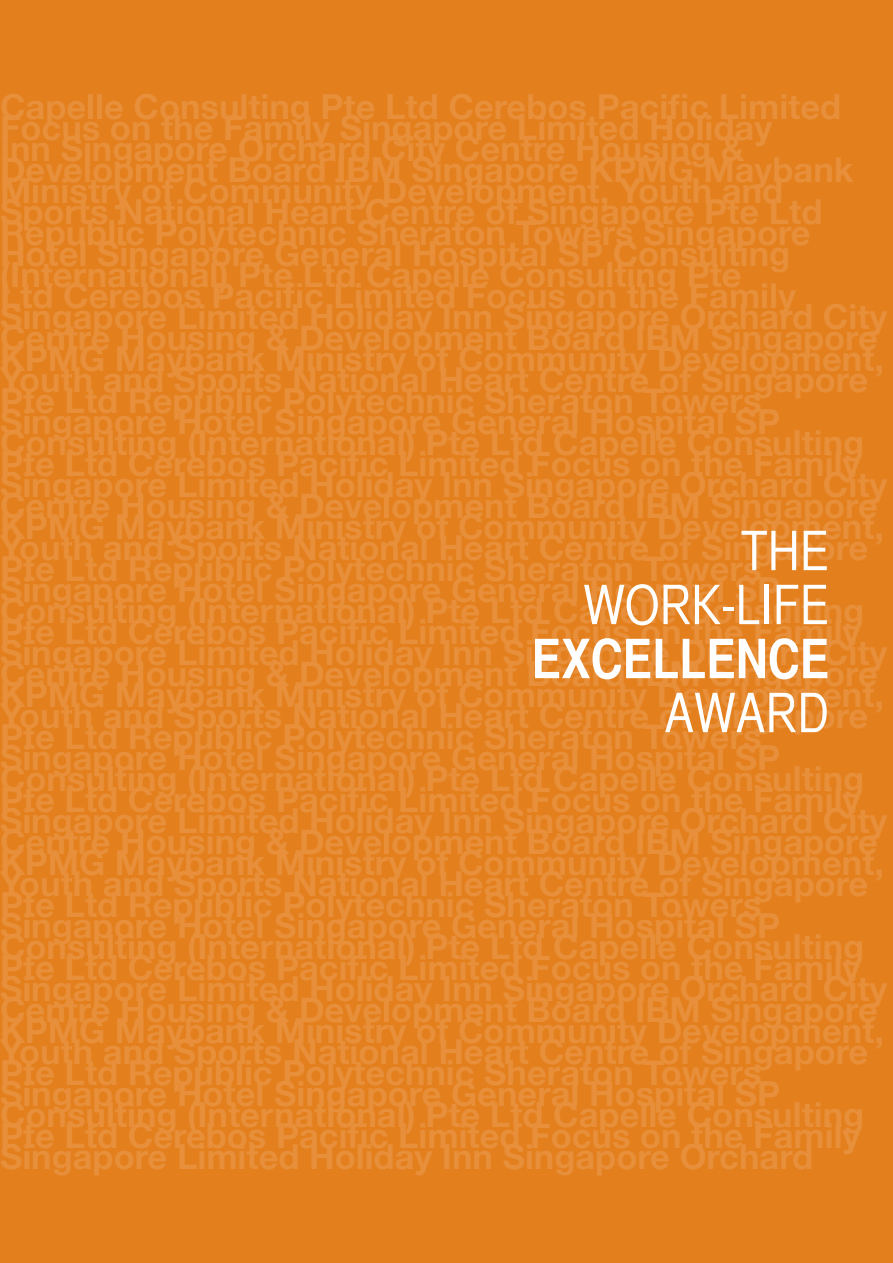
<style>
.page{position:relative;width:893px;height:1263px;background:#e37f1c}
.page>*{position:absolute;margin:0;border:0;box-sizing:border-box;transform-origin:0 0}
.t1{font:54px/54px "Helvetica CY Plain";color:#fff;text-align:right}
.t2{font:54px "Helvetica CY Bold";color:#fff}
.t3{font:700 34.5px "Helvetica Neue";color:#e78f3a}
</style>
<div class="page">
<p class="t3" style="left:0;top:85px;width:843px">Capelle Consulting Pte Ltd Cerebos Pacific Limited</p>
<p class="t3" style="left:0;top:106px;width:774px">Focus on the Family Singapore Limited Holiday</p>
<p class="t3" style="left:0;top:127px;width:746px">Inn Singapore Orchard City Centre Housing &amp;</p>
<p class="t3" style="left:0;top:148px;width:855px">Development Board IBM Singapore KPMG Maybank</p>
<p class="t3" style="left:0;top:169px;width:785px">Ministry of Community Development, Youth and</p>
<p class="t3" style="left:0;top:190px;width:824px">Sports National Heart Centre of Singapore Pte Ltd</p>
<p class="t3" style="left:0;top:211px;width:812px">Republic Polytechnic Sheraton Towers Singapore</p>
<p class="t3" style="left:0;top:232px;width:792px">Hotel Singapore General Hospital SP Consulting</p>
<p class="t3" style="left:0;top:253px;width:743px">(International) Pte Ltd Capelle Consulting Pte</p>
<p class="t3" style="left:0;top:274px;width:797px">Ltd Cerebos Pacific Limited Focus on the Family</p>
<p class="t3" style="left:0;top:295px;width:889px">Singapore Limited Holiday Inn Singapore Orchard City</p>
<p class="t3" style="left:0;top:316px;width:879px">Centre Housing &amp; Development Board IBM Singapore</p>
<p class="t3" style="left:0;top:337px;width:886px">KPMG Maybank Ministry of Community Development,</p>
<p class="t3" style="left:0;top:358px;width:870px">Youth and Sports National Heart Centre of Singapore</p>
<p class="t3" style="left:0;top:379px;width:763px">Pte Ltd Republic Polytechnic Sheraton Towers</p>
<p class="t3" style="left:0;top:400px;width:782px">Singapore Hotel Singapore General Hospital SP</p>
<p class="t3" style="left:0;top:421px;width:866px">Consulting (International) Pte Ltd Capelle Consulting</p>
<p class="t3" style="left:0;top:442px;width:862px">Pte Ltd Cerebos Pacific Limited Focus on the Family</p>
<p class="t3" style="left:0;top:463px;width:889px">Singapore Limited Holiday Inn Singapore Orchard City</p>
<p class="t3" style="left:0;top:484px;width:879px">Centre Housing &amp; Development Board IBM Singapore</p>
<p class="t3" style="left:0;top:505px;width:886px">KPMG Maybank Ministry of Community Development,</p>
<h1 class="t1" style="left:583px;top:524px;width:248px">THE<br>WORK-LIFE</h1>
<h1 class="t2" style="left:531px;top:626px;width:299px">EXCELLENCE</h1>
<h1 class="t1" style="left:664px;top:686px;width:166px">AWARD</h1>
<p class="t3" style="left:0;top:526px;width:870px">Youth and Sports National Heart Centre of Singapore</p>
<p class="t3" style="left:0;top:547px;width:763px">Pte Ltd Republic Polytechnic Sheraton Towers</p>
<p class="t3" style="left:0;top:568px;width:782px">Singapore Hotel Singapore General Hospital SP</p>
<p class="t3" style="left:0;top:589px;width:866px">Consulting (International) Pte Ltd Capelle Consulting</p>
<p class="t3" style="left:0;top:610px;width:862px">Pte Ltd Cerebos Pacific Limited Focus on the Family</p>
<p class="t3" style="left:0;top:631px;width:889px">Singapore Limited Holiday Inn Singapore Orchard City</p>
<p class="t3" style="left:0;top:652px;width:879px">Centre Housing &amp; Development Board IBM Singapore</p>
<p class="t3" style="left:0;top:673px;width:886px">KPMG Maybank Ministry of Community Development,</p>
<p class="t3" style="left:0;top:694px;width:870px">Youth and Sports National Heart Centre of Singapore</p>
<p class="t3" style="left:0;top:715px;width:763px">Pte Ltd Republic Polytechnic Sheraton Towers</p>
<p class="t3" style="left:0;top:736px;width:782px">Singapore Hotel Singapore General Hospital SP</p>
<p class="t3" style="left:0;top:757px;width:866px">Consulting (International) Pte Ltd Capelle Consulting</p>
<p class="t3" style="left:0;top:778px;width:862px">Pte Ltd Cerebos Pacific Limited Focus on the Family</p>
<p class="t3" style="left:0;top:799px;width:889px">Singapore Limited Holiday Inn Singapore Orchard City</p>
<p class="t3" style="left:0;top:820px;width:879px">Centre Housing &amp; Development Board IBM Singapore</p>
<p class="t3" style="left:0;top:841px;width:886px">KPMG Maybank Ministry of Community Development,</p>
<p class="t3" style="left:0;top:862px;width:870px">Youth and Sports National Heart Centre of Singapore</p>
<p class="t3" style="left:0;top:883px;width:763px">Pte Ltd Republic Polytechnic Sheraton Towers</p>
<p class="t3" style="left:0;top:904px;width:782px">Singapore Hotel Singapore General Hospital SP</p>
<p class="t3" style="left:0;top:925px;width:866px">Consulting (International) Pte Ltd Capelle Consulting</p>
<p class="t3" style="left:0;top:946px;width:862px">Pte Ltd Cerebos Pacific Limited Focus on the Family</p>
<p class="t3" style="left:0;top:967px;width:889px">Singapore Limited Holiday Inn Singapore Orchard City</p>
<p class="t3" style="left:0;top:988px;width:879px">Centre Housing &amp; Development Board IBM Singapore</p>
<p class="t3" style="left:0;top:1010px;width:886px">KPMG Maybank Ministry of Community Development,</p>
<p class="t3" style="left:0;top:1031px;width:870px">Youth and Sports National Heart Centre of Singapore</p>
<p class="t3" style="left:0;top:1052px;width:763px">Pte Ltd Republic Polytechnic Sheraton Towers</p>
<p class="t3" style="left:0;top:1073px;width:782px">Singapore Hotel Singapore General Hospital SP</p>
<p class="t3" style="left:0;top:1094px;width:866px">Consulting (International) Pte Ltd Capelle Consulting</p>
<p class="t3" style="left:0;top:1115px;width:862px">Pte Ltd Cerebos Pacific Limited Focus on the Family</p>
<p class="t3" style="left:0;top:1136px;width:815px">Singapore Limited Holiday Inn Singapore Orchard</p>
</div>
